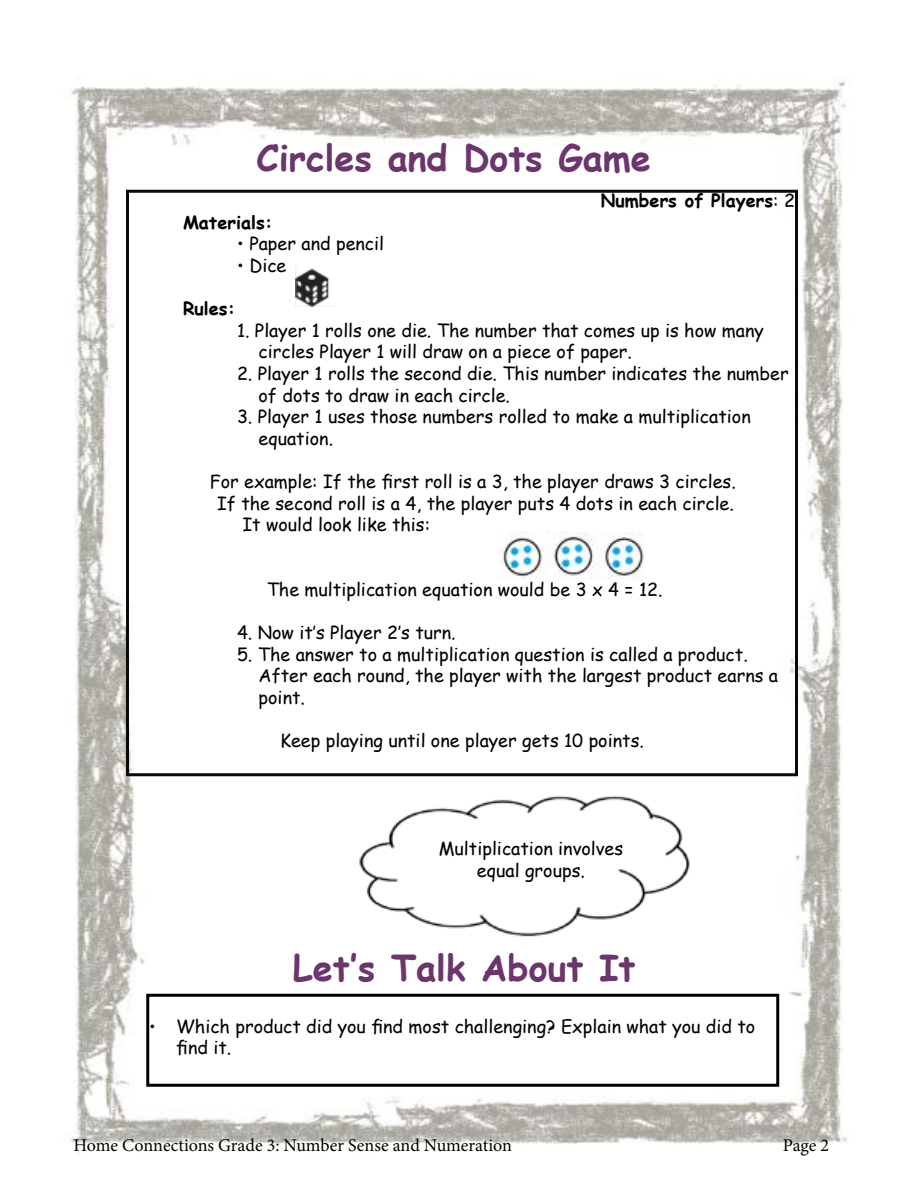
<style>
.page{position:relative;width:918px;height:1188px;background:#fff}
.page>*{position:absolute;margin:0;border:0;box-sizing:border-box;transform-origin:0 0}
.t1{font:700 36px "Comic Sans MS";color:#6c366c}
.t2{font:18px/21.6px "Comic Sans MS";color:#000}
.t3{font:18px "Minion Pro";color:#000}
.t4{font:700 18px "Comic Sans MS";color:#000}
.s1{font-weight:400}
</style>
<div class="page">
<img style="left:70px;top:81px;width:778px;height:1063px">
<img style="left:346px;top:791px;width:353px;height:150px">
<div style="left:126px;top:190px;width:672px;height:586px;border:3px solid #0a0a0b"></div>
<div style="left:146px;top:994px;width:633px;height:93px;border:3px solid #000"></div>
<img style="left:296px;top:267px;width:38px;height:40px">
<img style="left:499px;top:532px;width:148px;height:48px">
<h1 class="t1" style="left:257px;top:131px;width:396px">Circles and Dots Game</h1>
<h2 class="t4" style="left:601px;top:187px;width:196px">Numbers of Players<span class="s1">: 2</span></h2>
<h2 class="t4" style="left:183px;top:209px;width:91px">Materials:</h2>
<p class="t2" style="left:237px;top:232px;width:149px">• Paper and pencil</p>
<p class="t2" style="left:237px;top:254px;width:51px">• Dice</p>
<h2 class="t4" style="left:183px;top:295px;width:54px">Rules:</h2>
<p class="t2" style="left:259px;top:319px;width:507px;text-indent:-22px">1. Player 1 rolls one die. The number that comes up is how many circles Player 1 will draw on a piece of paper.</p>
<p class="t2" style="left:259px;top:362px;width:532px;text-indent:-22px">2. Player 1 rolls the second die. This number indicates the number of dots to draw in each circle.</p>
<p class="t2" style="left:259px;top:405px;width:494px;text-indent:-22px">3. Player 1 uses those numbers rolled to make a multiplication equation.</p>
<p class="t2" style="left:210px;top:470px;width:528px">For example: If the first roll is a 3, the player draws 3 circles.</p>
<p class="t2" style="left:217px;top:492px;width:518px">If the second roll is a 4, the player puts 4 dots in each circle.</p>
<p class="t2" style="left:242px;top:513px;width:189px">It would look like this:</p>
<p class="t2" style="left:267px;top:578px;width:397px">The multiplication equation would be 3 x 4 = 12.</p>
<p class="t2" style="left:237px;top:621px;width:220px">4. Now it’s Player 2’s turn.</p>
<p class="t2" style="left:259px;top:643px;width:521px;text-indent:-22px">5. The answer to a multiplication question is called a product.<br>After each round, the player with the largest product earns a point.</p>
<p class="t2" style="left:280px;top:729px;width:365px">Keep playing until one player gets 10 points.</p>
<p class="t2" style="left:439px;top:837px;width:186px;text-align:center">Multiplication involves equal groups.</p>
<h2 class="t1" style="left:293px;top:941px;width:344px">Let’s Talk About It</h2>
<p class="t2" style="left:176px;top:1015px;width:581px;text-indent:-27px">• Which product did you find most challenging? Explain what you did to find it.</p>
<p class="t3" style="left:73px;top:1133px;width:440px">Home Connections Grade 3: Number Sense and Numeration</p>
<p class="t3" style="left:783px;top:1133px;width:48px">Page 2</p>
</div>
